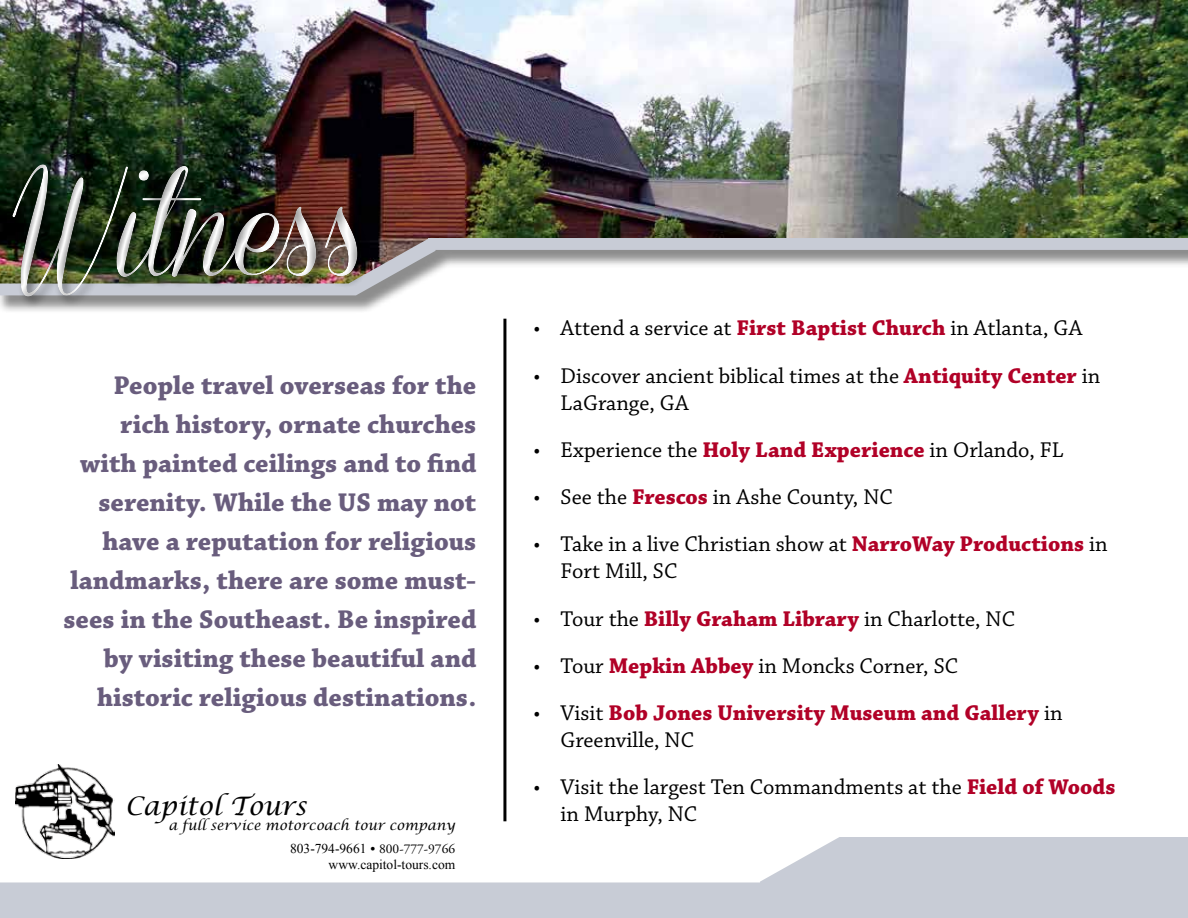
<style>
.page{position:relative;width:1188px;height:918px;background:#fff}
.page>*{position:absolute;margin:0;border:0;box-sizing:border-box;transform-origin:0 0}
.t1{font:120px "Coneria Script Demo";color:#fff}
.t2{font:700 27px/39px "Chaparral Pro";color:#695d7d;text-align:right}
.t3{font:italic 25.5px "Lucida Calligraphy";color:#000}
.t4{font:22.5px/27px "Chaparral Pro";color:#000}
.t5{font:700 22.5px/27px "Chaparral Pro";color:#b10127}
.t6{font:italic 13.5px "Lucida Calligraphy";color:#000}
.t7{font:13.5px "Adobe Garamond Pro";color:#000}
.t8{font:13.5px "Times New Roman";color:#000}
.s1{font-family:"Times New Roman"}
.s2{font-weight:700;color:#b10127}
.s3{font-weight:400;color:#000}
</style>
<div class="page">
<img style="left:0;top:0;width:1188px;height:284px">
<hr style="left:503px;top:319px;width:3px;height:502px;background:#000">
<img style="left:15px;top:765px;width:100px;height:72px">
<svg style="left:0;top:837px;width:1188px;height:81px;fill:#c8ccd6"></svg>
<div style="left:0;top:145px;width:373px;height:170px;background:#000;opacity:.5"></div>
<h1 class="t1" style="left:12px;top:163px;width:356px">Witness</h1>
<p class="t2" style="left:63px;top:367px;width:414px">People travel overseas for the rich history, ornate churches with painted ceilings and to find serenity. While the US may not have a reputation for religious landmarks, there are some must&shy;sees in the Southeast. Be inspired by visiting these beautiful and historic religious destinations.</p>
<p class="t3" style="left:125px;top:791px;width:183px">Capitol Tours</p>
<p class="t6" style="left:168px;top:817px;width:288px">a full service motorcoach tour company</p>
<p class="t7" style="left:290px;top:841px;width:167px"><span class="s1">803-794-9661</span> • 800-777-9766</p>
<p class="t8" style="left:329px;top:856px;width:128px">www.capitol-tours.com</p>
<p class="t4" style="left:534px;top:316px;width:550px">• Attend a service at <span class="s2">First Baptist Church</span> in Atlanta, GA</p>
<p class="t4" style="left:561px;top:363px;width:541px;text-indent:-27px">• Discover ancient biblical times at the <span class="s2">Antiquity Center</span> in<br>LaGrange, GA</p>
<p class="t4" style="left:534px;top:437px;width:532px">• Experience the <span class="s2">Holy Land Experience</span> in Orlando, FL</p>
<p class="t4" style="left:534px;top:484px;width:361px">• See the <span class="s2">Frescos</span> in Ashe County, NC</p>
<p class="t4" style="left:561px;top:532px;width:549px;text-indent:-27px">• Take in a live Christian show at <span class="s2">NarroWay Productions</span> in<br>Fort Mill, SC</p>
<p class="t4" style="left:534px;top:606px;width:483px">• Tour the <span class="s2">Billy Graham Library</span> in Charlotte, NC</p>
<p class="t4" style="left:534px;top:653px;width:426px">• Tour <span class="s2">Mepkin Abbey</span> in Moncks Corner, SC</p>
<p class="t5" style="left:561px;top:700px;width:504px;text-indent:-27px"><span class="s3">• Visit</span> Bob Jones University Museum and Gallery <span class="s3">in<br>Greenville, NC</span></p>
<p class="t4" style="left:561px;top:775px;width:556px;text-indent:-27px">• Visit the largest Ten Commandments at the <span class="s2">Field of Woods </span>in Murphy, NC</p>
</div>
